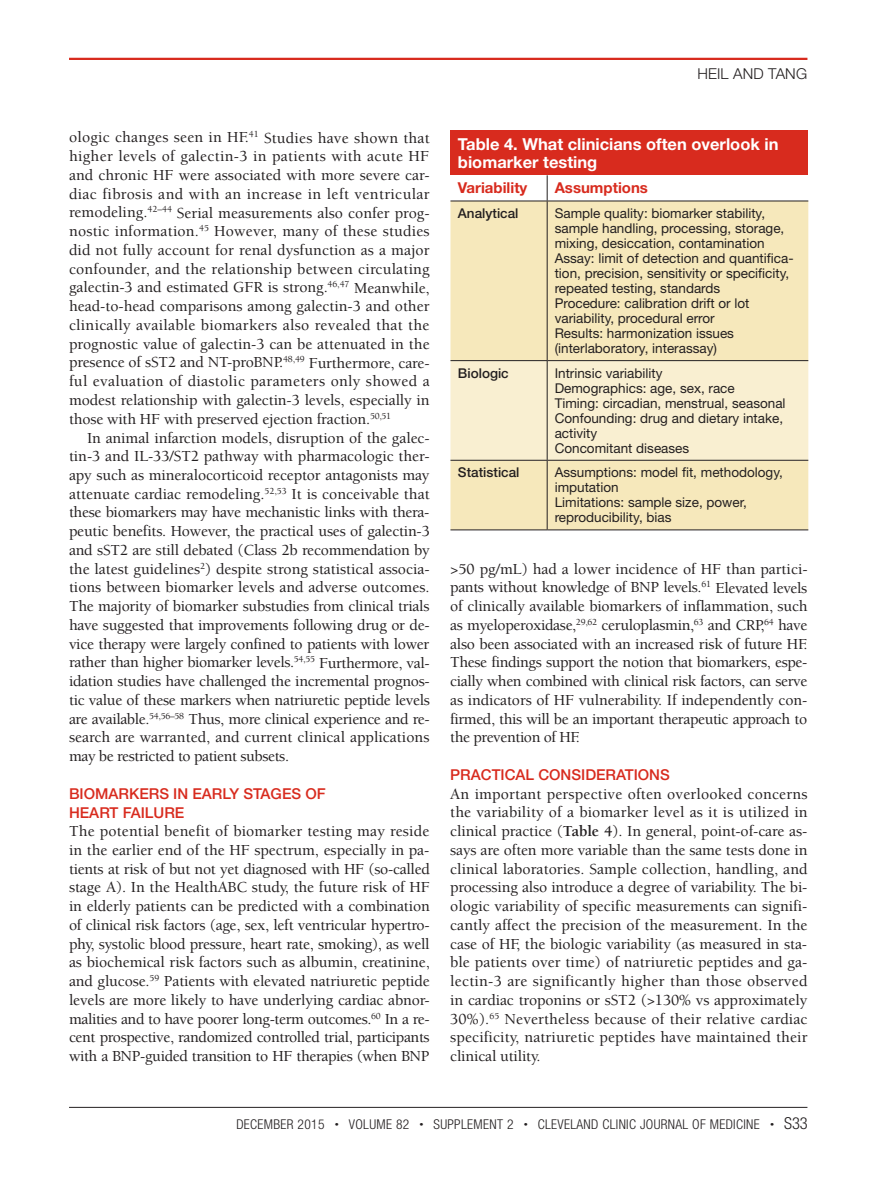
<style>
.page{position:relative;width:878px;height:1188px;background:#fff}
.page>*{position:absolute;margin:0;border:0;box-sizing:border-box;transform-origin:0 0}
.t1{font:700 16.5px/18px "Helvetica Neue LT Std";color:#fff}
.t2{font:500 15.75px/18.8px "Berkeley Std";letter-spacing:-.025em;color:#231f20;text-align:justify}
.t3{font:500 15px/18.8px "Helvetica Neue LT Std";color:#d82b1e}
.t4{font:700 15px "Helvetica Neue LT Std";color:#d82b1e}
.t5{font:300 15px "Helvetica Neue LT Std";letter-spacing:.01em;color:#231f20}
.t6{font:13.5px/15px "Helvetica Neue LT Std";color:#231f20}
.t7{font:300 condensed 13.5px "Helvetica Neue LT Std";letter-spacing:.025em;color:#231f20}
.t8{font:500 13.5px "Helvetica Neue LT Std";color:#231f20}
.s1{font-weight:700}
.s2{font-size:7.5px}
.s3{font-size:16.5px}
</style>
<div class="page">
<hr style="left:69px;top:1107px;width:738px;height:1px;background:#231f20">
<hr style="left:69px;top:58px;width:738px;height:2px;background:#d82b1e">
<div style="left:450px;top:130px;width:358px;height:45px;background:#d82b1e"></div>
<div style="left:450px;top:202px;width:358px;height:328px;background:#f6e8bb"></div>
<div style="left:450px;top:361px;width:358px;height:99px;background:#f9efd1"></div>
<svg style="left:546px;top:175px;width:1px;height:26px"></svg>
<hr style="left:450px;top:201px;width:97px;height:1px;background:#231f20">
<hr style="left:547px;top:201px;width:261px;height:1px;background:#231f20">
<hr style="left:546px;top:201px;width:1px;height:159px;background:#231f20">
<hr style="left:450px;top:360px;width:97px;height:1px;background:#231f20">
<hr style="left:547px;top:360px;width:261px;height:1px;background:#231f20">
<hr style="left:546px;top:361px;width:1px;height:99px;background:#231f20">
<hr style="left:450px;top:460px;width:97px;height:1px;background:#231f20">
<hr style="left:547px;top:460px;width:261px;height:1px;background:#231f20">
<hr style="left:546px;top:461px;width:1px;height:69px;background:#231f20">
<hr style="left:450px;top:530px;width:97px;height:1px;background:#231f20">
<hr style="left:547px;top:530px;width:261px;height:1px;background:#231f20">
<p class="t5" style="left:697px;top:64px;width:111px">HEIL AND TANG</p>
<p class="t2" style="left:69px;top:128px;width:362px">ologic changes seen in HF.<sup>41</sup> Studies have shown that higher levels of galectin-3 in patients with acute HF and chronic HF were associated with more severe car&shy;diac fibrosis and with an increase in left ventricular remodeling.<sup>42–44</sup> Serial measurements also confer prog&shy;nostic information.<sup>45</sup> However, many of these studies did not fully account for renal dysfunction as a major confounder, and the relationship between circulating galectin-3 and estimated GFR is strong.<sup>46,47</sup> Meanwhile, head-to-head comparisons among galectin-3 and other clinically available biomarkers also revealed that the prognostic value of galectin-3 can be attenuated in the presence of sST2 and NT-proBNP.<sup>48,49</sup> Furthermore, care&shy;ful evaluation of diastolic parameters only showed a modest relationship with galectin-3 levels, especially in those with HF with preserved ejection fraction.<sup>50,51</sup></p>
<p class="t2" style="left:69px;top:428px;width:362px;text-indent:18px">In animal infarction models, disruption of the galec&shy;tin-3 and IL-33/ST2 pathway with pharmacologic ther&shy;apy such as mineralocorticoid receptor antagonists may attenuate cardiac remodeling.<sup>52,53</sup> It is conceivable that these biomarkers may have mechanistic links with thera&shy;peutic benefits. However, the practical uses of galectin-3 and sST2 are still debated (Class 2b recommendation by the latest guidelines<sup>2</sup>) despite strong statistical associa&shy;tions between biomarker levels and adverse outcomes.<br>The majority of biomarker substudies from clinical trials have suggested that improvements following drug or de&shy;vice therapy were largely confined to patients with lower rather than higher biomarker levels.<sup>54,55</sup> Furthermore, val&shy;idation studies have challenged the incremental prognos&shy;tic value of these markers when natriuretic peptide levels are available.<sup>54,56–58</sup> Thus, more clinical experience and re&shy;search are warranted, and current clinical applications may be restricted to patient subsets.</p>
<p class="t3" style="left:69px;top:784px;width:258px">BIOMARKERS IN EARLY STAGES OF<br>HEART FAILURE</p>
<p class="t2" style="left:69px;top:822px;width:362px">The potential benefit of biomarker testing may reside in the earlier end of the HF spectrum, especially in pa&shy;tients at risk of but not yet diagnosed with HF (so-called stage A). In the HealthABC study, the future risk of HF in elderly patients can be predicted with a combination of clinical risk factors (age, sex, left ventricular hypertro&shy;phy, systolic blood pressure, heart rate, smoking), as well as biochemical risk factors such as albumin, creatinine, and glucose.<sup>59</sup> Patients with elevated natriuretic peptide levels are more likely to have underlying cardiac abnor&shy;malities and to have poorer long-term outcomes.<sup>60</sup> In a re&shy;cent prospective, randomized controlled trial, participants with a BNP-guided transition to HF therapies (when BNP</p>
<p class="t1" style="left:458px;top:135px;width:322px">Table 4. What clinicians often overlook in biomarker testing</p>
<p class="t4" style="left:458px;top:179px;width:71px">Variability</p>
<p class="t4" style="left:554px;top:179px;width:95px">Assumptions</p>
<p class="t8" style="left:458px;top:205px;width:62px">Analytical</p>
<p class="t6" style="left:554px;top:206px;width:240px">Sample quality: biomarker stability, sample handling, processing, storage, mixing, desiccation, contamination Assay: limit of detection and quantifica&shy;tion, precision, sensitivity or specificity, repeated testing, standards<br>Procedure: calibration drift or lot variability, procedural error<br>Results: harmonization issues (interlaboratory, interassay)</p>
<p class="t8" style="left:458px;top:365px;width:52px">Biologic</p>
<p class="t6" style="left:554px;top:365px;width:232px">Intrinsic variability<br>Demographics: age, sex, race<br>Timing: circadian, menstrual, seasonal<br>Confounding: drug and dietary intake, activity<br>Concomitant diseases</p>
<p class="t8" style="left:458px;top:465px;width:63px">Statistical</p>
<p class="t6" style="left:554px;top:465px;width:230px">Assumptions: model fit, methodology, imputation<br>Limitations: sample size, power, reproducibility, bias</p>
<p class="t2" style="left:450px;top:560px;width:359px">&gt;50 pg/mL) had a lower incidence of HF than partici&shy;pants without knowledge of BNP levels.<sup>61</sup> Elevated levels of clinically available biomarkers of inflammation, such as myeloperoxidase,<sup>29,62</sup> ceruloplasmin,<sup>63</sup> and CRP,<sup>64</sup> have also been associated with an increased risk of future HF.<br>These findings support the notion that biomarkers, espe&shy;cially when combined with clinical risk factors, can serve as indicators of HF vulnerability. If independently con&shy;firmed, this will be an important therapeutic approach to the prevention of HF.</p>
<p class="t3" style="left:450px;top:765px;width:221px">PRACTICAL CONSIDERATIONS</p>
<p class="t2" style="left:450px;top:785px;width:359px">An important perspective often overlooked concerns the variability of a biomarker level as it is utilized in clinical practice (<span class="s1">Table 4</span>). In general, point-of-care as&shy;says are often more variable than the same tests done in clinical laboratories. Sample collection, handling, and processing also introduce a degree of variability. The bi&shy;ologic variability of specific measurements can signifi&shy;cantly affect the precision of the measurement. In the case of HF, the biologic variability (as measured in sta&shy;ble patients over time) of natriuretic peptides and ga&shy;lectin-3 are significantly higher than those observed in cardiac troponins or sST2 (&gt;130% vs approximately 30%).<sup>65</sup> Nevertheless because of their relative cardiac specificity, natriuretic peptides have maintained their clinical utility.</p>
<p class="t7" style="left:236px;top:1116px;width:573px">DECEMBER 2015 <span class="s2">•</span> VOLUME 82 <span class="s2">•</span> SUPPLEMENT 2 <span class="s2">•</span> CLEVELAND CLINIC JOURNAL OF MEDICINE <span class="s2">•</span> <span class="s3">S33</span></p>
</div>
